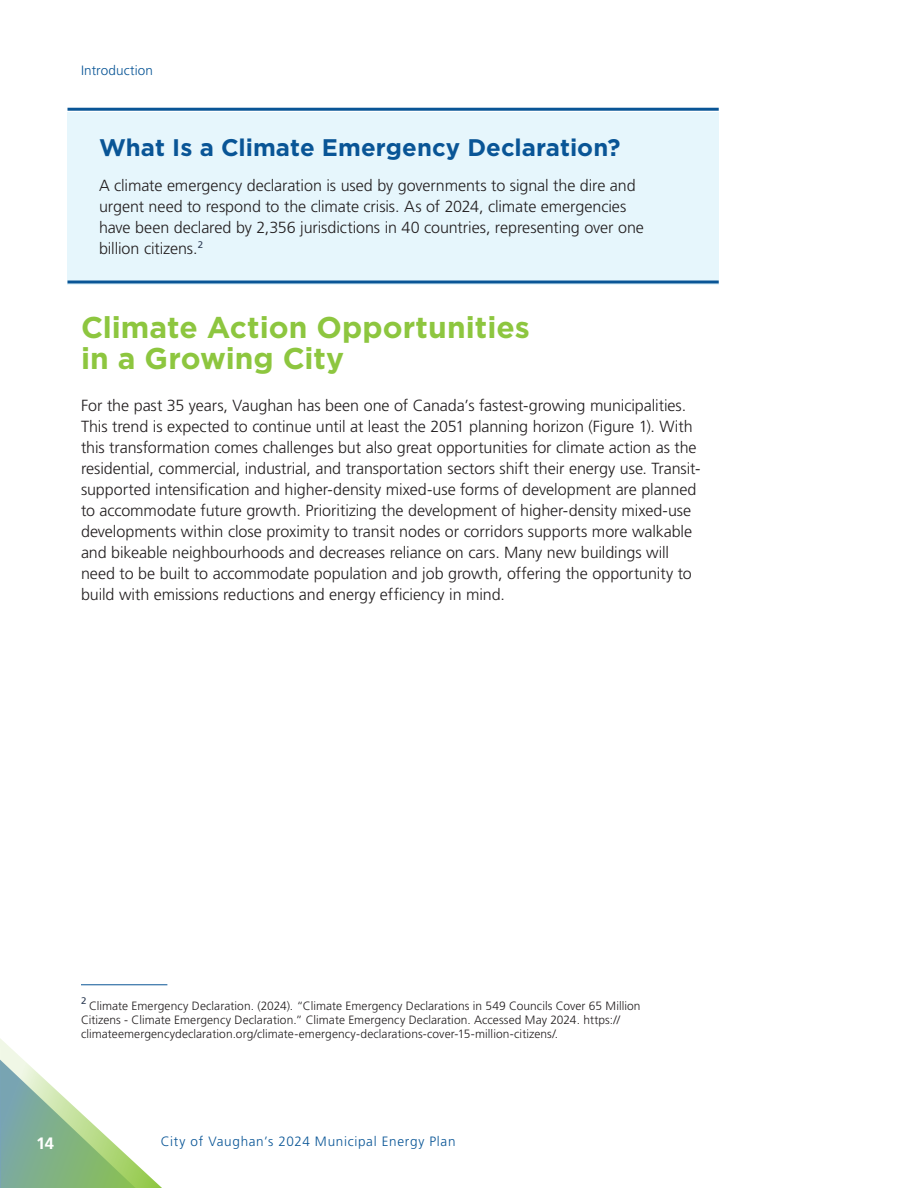
<style>
.page{position:relative;width:918px;height:1188px;background:#fff}
.page>*{position:absolute;margin:0;border:0;box-sizing:border-box;transform-origin:0 0}
.t1{font:700 30px/31.5px "Gotham";color:#8dc63f}
.Box_1_-_Heading{font:700 24px "Gotham";color:#095596}
.t2{font:700 16.5px "Frutiger LT Std";color:#fff}
.Body{font:300 16.2px/21px "Frutiger LT Std";letter-spacing:-.005em;color:#231f20}
.Box_1_-_Body{font:300 16.2px/21px "Frutiger LT Std";letter-spacing:-.005em;color:#231f20}
.t3{font:300 13.5px "Frutiger LT Std";letter-spacing:.05em;color:#095596}
.t4{font:300 13.5px "Frutiger LT Std";letter-spacing:.01em;color:#095596}
.Footnotes{font:300 12px/14.2px "Frutiger LT Std";letter-spacing:.005em;color:#231f20}
.Footnotes-2{font:9.6px "Frutiger LT Std";color:#2c3b53}
</style>
<div class="page">
<svg style="left:0;top:1038px;width:162px;height:150px"></svg>
<div style="left:68px;top:112px;width:651px;height:78px;background:#e6f6fc"></div>
<hr style="left:68px;top:108px;width:651px;height:3px;background:#095596">
<div style="left:68px;top:168px;width:651px;height:117px;background:#e6f6fc"></div>
<svg style="left:68px;top:280px;width:651px;height:4px;background:#407daf"></svg>
<hr style="left:81px;top:984px;width:86px;height:1px;background:#095596">
<p class="t4" style="left:81px;top:63px;width:74px">Introduction</p>
<p class="Box_1_-_Heading" style="left:99px;top:132px;width:523px">What Is a Climate Emergency Declaration?</p>
<p class="Box_1_-_Body" style="left:99px;top:175px;width:547px">A climate emergency declaration is used by governments to signal the dire and urgent need to respond to the climate crisis. As of 2024, climate emergencies have been declared by 2,356 jurisdictions in 40 countries, representing over one billion citizens.<sup>2</sup></p>
<h2 class="t1" style="left:81px;top:311px;width:450px">Climate Action Opportunities in a Growing City</h2>
<p class="Body" style="left:81px;top:395px;width:621px">For the past 35 years, Vaughan has been one of Canada’s fastest-growing municipalities.<br>This trend is expected to continue until at least the 2051 planning horizon (Figure 1). With this transformation comes challenges but also great opportunities for climate action as the residential, commercial, industrial, and transportation sectors shift their energy use. Transit&shy;supported intensification and higher-density mixed-use forms of development are planned to accommodate future growth. Prioritizing the development of higher-density mixed-use developments within close proximity to transit nodes or corridors supports more walkable and bikeable neighbourhoods and decreases reliance on cars. Many new buildings will need to be built to accommodate population and job growth, offering the opportunity to build with emissions reductions and energy efficiency in mind.</p>
<p class="Footnotes-2" style="left:81px;top:995px;width:7px">2</p>
<p class="Footnotes" style="left:81px;top:998px;width:561px;text-indent:8px">Climate Emergency Declaration. (2024). “Climate Emergency Declarations in 549 Councils Cover 65 Million<br>Citizens - Climate Emergency Declaration.” Climate Emergency Declaration. Accessed May 2024. https:// climateemergencydeclaration.org/climate-emergency-declarations-cover-15-million-citizens/.</p>
<p class="t2" style="left:36px;top:1133px;width:19px">14</p>
<p class="t3" style="left:161px;top:1134px;width:296px">City of Vaughan’s 2024 Municipal Energy Plan</p>
</div>
